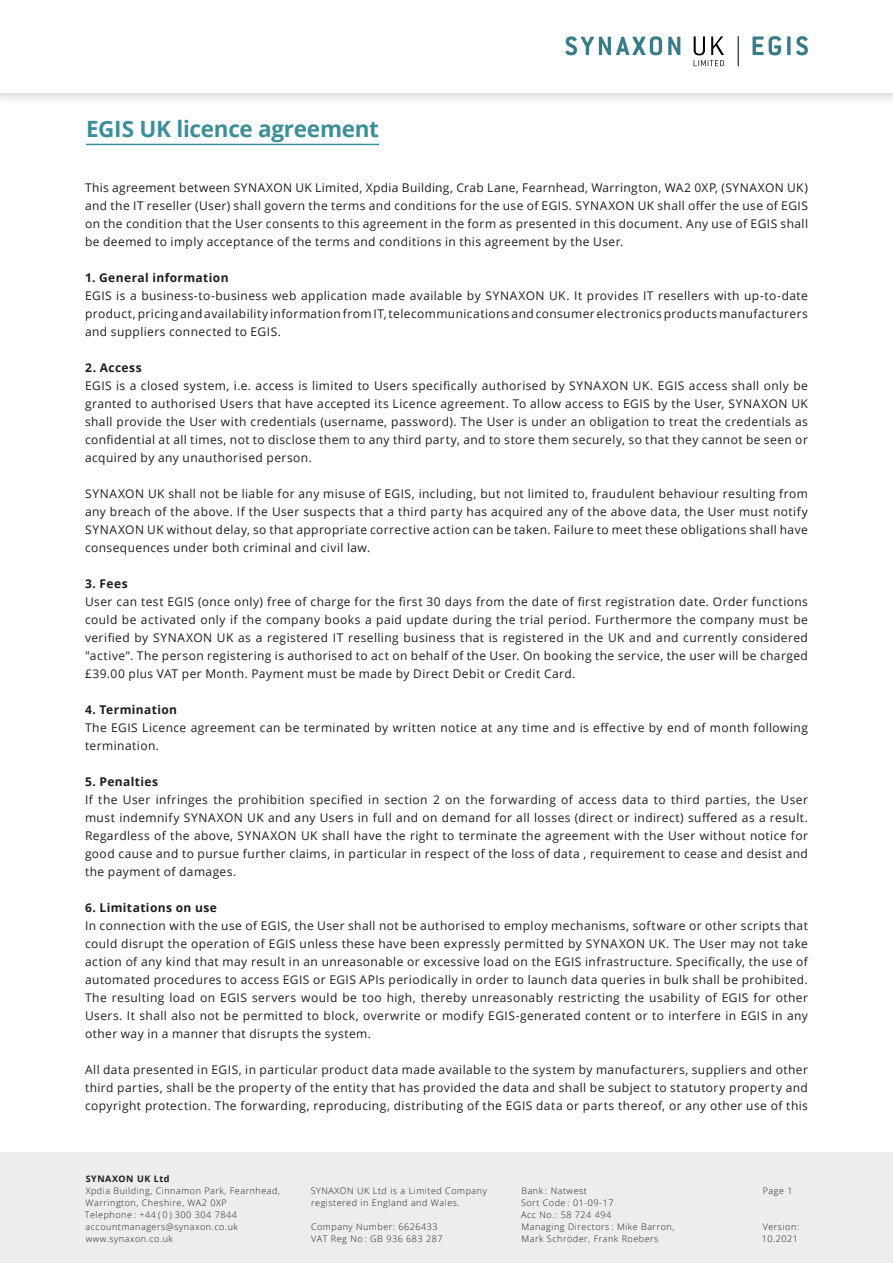
<style>
.page{position:relative;width:893px;height:1263px;background:#fff}
.page>*{position:absolute;margin:0;border:0;box-sizing:border-box;transform-origin:0 0}
.t1{font:700 22.5px "Open Sans";letter-spacing:-.015em;color:#3b8f99}
.t2{font:12px/18px "Open Sans";letter-spacing:.035em;color:#1d1d1b;text-align:justify}
.t3{font:700 12px "Open Sans";letter-spacing:.035em;color:#1d1d1b}
.t4{font:300 9px/12px "Open Sans";letter-spacing:.06em;color:#1d1d1b}
.t5{font:700 9px "Open Sans";letter-spacing:.06em;color:#1d1d1b}
</style>
<div class="page">
<div style="left:0;top:73px;width:893px;height:31px;background:#1d1d1b;opacity:.3"></div>
<div style="left:0;top:59px;width:893px;height:34px;background:#fff"></div>
<div style="left:0;top:1152px;width:893px;height:111px;background:#ededed"></div>
<svg style="left:565px;top:36px;width:97px;height:19px"></svg>
<svg style="left:668px;top:37px;width:12px;height:18px"></svg>
<svg style="left:694px;top:36px;width:30px;height:30px"></svg>
<svg style="left:752px;top:36px;width:11px;height:19px"></svg>
<svg style="left:769px;top:36px;width:12px;height:19px"></svg>
<svg style="left:787px;top:36px;width:4px;height:19px"></svg>
<svg style="left:796px;top:36px;width:12px;height:19px"></svg>
<hr style="left:738px;top:36px;width:1px;height:30px;background:#000">
<hr style="left:86px;top:144px;width:293px;height:1px;background:#3b8f99">
<h1 class="t1" style="left:86px;top:113px;width:294px">EGIS UK licence agreement</h1>
<p class="t2" style="left:85px;top:178px;width:724px">This agreement between SYNAXON UK Limited, Xpdia Building, Crab Lane, Fearnhead, Warrington, WA2 0XP, (SYNAXON UK) and the IT reseller (User) shall govern the terms and conditions for the use of EGIS. SYNAXON UK shall offer the use of EGIS on the condition that the User consents to this agreement in the form as presented in this document. Any use of EGIS shall be deemed to imply acceptance of the terms and conditions in this agreement by the User.</p>
<p class="t3" style="left:85px;top:269px;width:145px">1. General information</p>
<p class="t2" style="left:85px;top:286px;width:724px">EGIS is a business-to-business web application made available by SYNAXON UK. It provides IT resellers with up-to-date product, pricing and availability information from IT, telecommunications and consumer electronics products manufacturers and suppliers connected to EGIS.</p>
<p class="t3" style="left:85px;top:359px;width:58px">2. Access</p>
<p class="t2" style="left:85px;top:376px;width:724px">EGIS is a closed system, i.e. access is limited to Users specifically authorised by SYNAXON UK. EGIS access shall only be granted to authorised Users that have accepted its Licence agreement. To allow access to EGIS by the User, SYNAXON UK shall provide the User with credentials (username, password). The User is under an obligation to treat the credentials as confidential at all times, not to disclose them to any third party, and to store them securely, so that they cannot be seen or acquired by any unauthorised person.</p>
<p class="t2" style="left:85px;top:484px;width:724px">SYNAXON UK shall not be liable for any misuse of EGIS, including, but not limited to, fraudulent behaviour resulting from any breach of the above. If the User suspects that a third party has acquired any of the above data, the User must notify SYNAXON UK without delay, so that appropriate corrective action can be taken. Failure to meet these obligations shall have consequences under both criminal and civil law.</p>
<p class="t3" style="left:85px;top:575px;width:44px">3. Fees</p>
<p class="t2" style="left:85px;top:592px;width:724px">User can test EGIS (once only) free of charge for the first 30 days from the date of first registration date. Order functions could be activated only if the company books a paid update during the trial period. Furthermore the company must be verified by SYNAXON UK as a registered IT reselling business that is registered in the UK and and currently considered "active". The person registering is authorised to act on behalf of the User. On booking the service, the user will be charged £39.00 plus VAT per Month. Payment must be made by Direct Debit or Credit Card.</p>
<p class="t3" style="left:85px;top:701px;width:94px">4. Termination</p>
<p class="t2" style="left:85px;top:718px;width:724px">The EGIS Licence agreement can be terminated by written notice at any time and is effective by end of month following termination.</p>
<p class="t3" style="left:85px;top:773px;width:75px">5. Penalties</p>
<p class="t2" style="left:85px;top:790px;width:724px">If the User infringes the prohibition specified in section 2 on the forwarding of access data to third parties, the User must indemnify SYNAXON UK and any Users in full and on demand for all losses (direct or indirect) suffered as a result.<br>Regardless of the above, SYNAXON UK shall have the right to terminate the agreement with the User without notice for good cause and to pursue further claims, in particular in respect of the loss of data , requirement to cease and desist and the payment of damages.</p>
<p class="t3" style="left:85px;top:899px;width:133px">6. Limitations on use</p>
<p class="t2" style="left:85px;top:916px;width:724px">In connection with the use of EGIS, the User shall not be authorised to employ mechanisms, software or other scripts that could disrupt the operation of EGIS unless these have been expressly permitted by SYNAXON UK. The User may not take action of any kind that may result in an unreasonable or excessive load on the EGIS infrastructure. Specifically, the use of automated procedures to access EGIS or EGIS APIs periodically in order to launch data queries in bulk shall be prohibited.<br>The resulting load on EGIS servers would be too high, thereby unreasonably restricting the usability of EGIS for other Users. It shall also not be permitted to block, overwrite or modify EGIS-generated content or to interfere in EGIS in any other way in a manner that disrupts the system.</p>
<p class="t2" style="left:85px;top:1060px;width:724px">All data presented in EGIS, in particular product data made available to the system by manufacturers, suppliers and other third parties, shall be the property of the entity that has provided the data and shall be subject to statutory property and copyright protection. The forwarding, reproducing, distributing of the EGIS data or parts thereof, or any other use of this</p>
<p class="t5" style="left:86px;top:1172px;width:85px">SYNAXON UK Ltd</p>
<p class="t4" style="left:85px;top:1184px;width:197px">Xpdia Building, Cinnamon Park, Fearnhead,<br>Warrington, Cheshire, WA2 0XP<br>Telephone : +44 ( 0 ) 300 304 7844 accountmanagers@synaxon.co.uk www.synaxon.co.uk</p>
<p class="t4" style="left:521px;top:1184px;width:155px">Bank : Natwest<br>Sort Code : 01-09-17<br>Acc No.: 58 724 494<br>Managing Directors : Mike Barron,<br>Mark Schröder, Frank Roebers</p>
<p class="t4" style="left:311px;top:1184px;width:178px">SYNAXON UK Ltd is a Limited Company registered in England and Wales.</p>
<p class="t4" style="left:311px;top:1220px;width:133px">Company Number: 6626433<br>VAT Reg No : GB 936 683 287</p>
<p class="t4" style="left:763px;top:1184px;width:31px">Page 1</p>
<p class="t4" style="left:762px;top:1220px;width:39px">Version:<br>10.2021</p>
</div>
